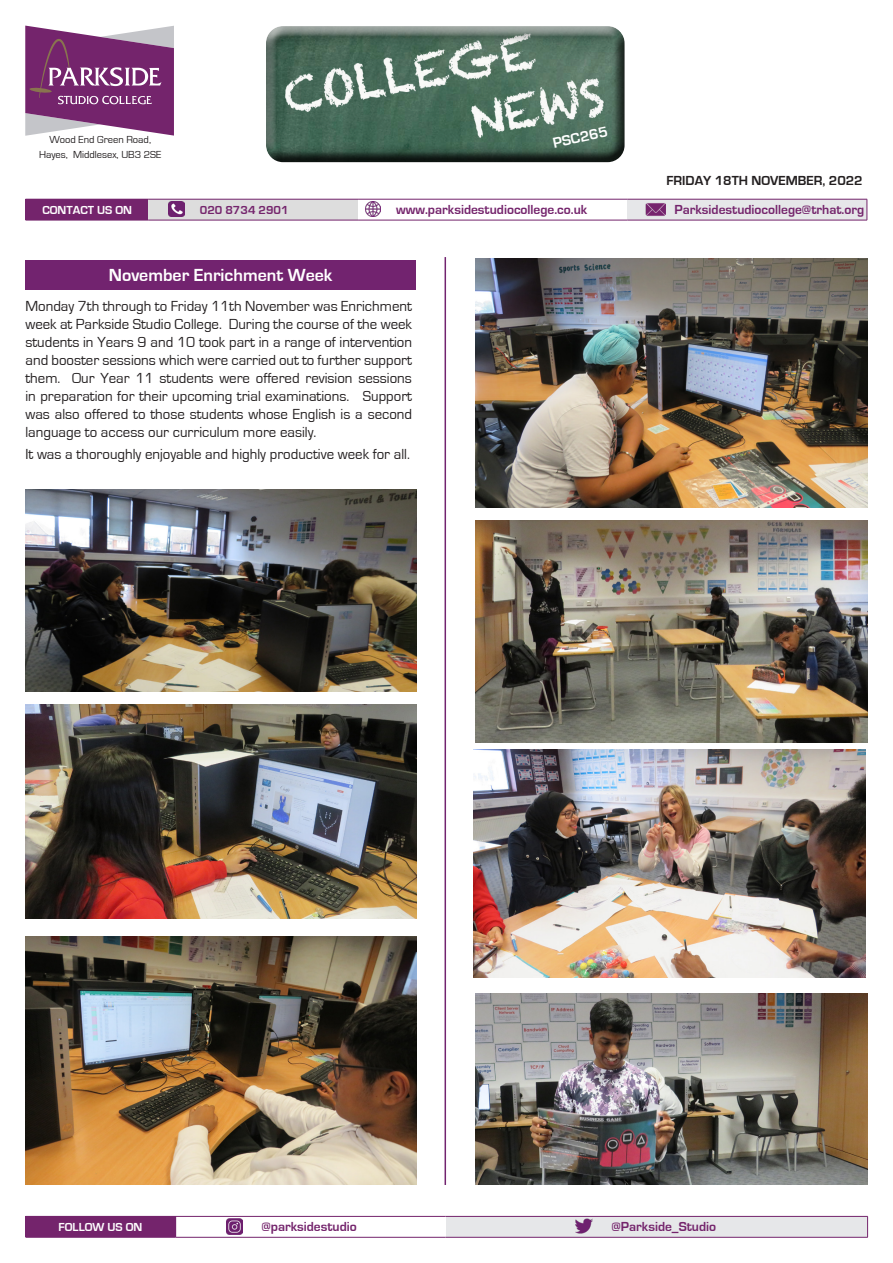
<style>
.page{position:relative;width:893px;height:1263px;background:#fff}
.page>*{position:absolute;margin:0;border:0;box-sizing:border-box;transform-origin:0 0}
.Paragraph_Style_2{font:700 18px "Eurostile";color:#fff}
.t1{font:15px/18px "Eurostile";color:#231f20;text-align:justify}
.t2{font:700 15px "Eurostile";color:#fff}
.t3{font:700 13.5px "Eurostile";color:#74246c}
.t4{font:700 13.5px "Eurostile";color:#231f20}
.t5{font:700 12px "Eurostile";color:#fff}
.t6{font:700 12px "Eurostile";color:#74246c}
.t7{font:10.5px/15px "Eurostile";color:#231f20;text-align:center}
</style>
<div class="page">
<hr style="left:445px;top:257px;width:1px;height:928px;background:#72236f">
<div style="left:26px;top:1216px;width:150px;height:21px;background:#74246c"></div>
<div style="left:446px;top:1216px;width:422px;height:21px;background:#e6e7e9"></div>
<hr style="left:176px;top:1216px;width:270px;height:1px;background:#74246c">
<hr style="left:176px;top:1237px;width:270px;height:1px;background:#74246c">
<hr style="left:446px;top:1216px;width:422px;height:1px;background:#74246c">
<svg style="left:867px;top:1216px;width:1px;height:21px"></svg>
<hr style="left:446px;top:1237px;width:422px;height:1px;background:#74246c">
<hr style="left:26px;top:1237px;width:150px;height:1px;background:#74246c">
<div style="left:263px;top:23px;width:362px;height:129px;background:#fff;opacity:.75"></div>
<div style="left:263px;top:30px;width:362px;height:133px;background:#231f20;opacity:.75"></div>
<svg style="left:25px;top:26px;width:149px;height:110px;background:#935a8d"></svg>
<div style="left:26px;top:199px;width:123px;height:21px;background:#74246c"></div>
<div style="left:149px;top:199px;width:209px;height:21px;background:#ddd"></div>
<div style="left:628px;top:199px;width:239px;height:21px;background:#e6e7e9"></div>
<hr style="left:26px;top:220px;width:123px;height:1px;background:#74246c">
<hr style="left:149px;top:199px;width:209px;height:1px;background:#74246c">
<hr style="left:149px;top:220px;width:209px;height:1px;background:#74246c">
<hr style="left:358px;top:199px;width:270px;height:1px;background:#74246c">
<hr style="left:358px;top:220px;width:270px;height:1px;background:#74246c">
<hr style="left:628px;top:199px;width:239px;height:1px;background:#74246c">
<svg style="left:867px;top:199px;width:1px;height:21px"></svg>
<hr style="left:628px;top:220px;width:239px;height:1px;background:#74246c">
<img style="left:646px;top:203px;width:19px;height:13px">
<img style="left:366px;top:202px;width:15px;height:15px">
<img style="left:168px;top:201px;width:16px;height:16px">
<img style="left:227px;top:1219px;width:16px;height:15px">
<img style="left:576px;top:1218px;width:17px;height:16px">
<div style="left:25px;top:260px;width:391px;height:30px;background:#72236f"></div>
<img style="left:475px;top:258px;width:392px;height:249px">
<img style="left:26px;top:936px;width:390px;height:249px">
<img style="left:26px;top:704px;width:390px;height:214px">
<img style="left:475px;top:521px;width:392px;height:221px">
<img style="left:25px;top:489px;width:391px;height:202px">
<img style="left:475px;top:993px;width:393px;height:192px">
<img style="left:473px;top:749px;width:393px;height:229px">
<p class="t7" style="left:39px;top:132px;width:124px">Wood End Green Road,<br>Hayes, Middlesex, UB3 2SE</p>
<p class="t2" style="left:551px;top:135px;width:57px;rotate:-12deg">PSC265</p>
<p class="t4" style="left:667px;top:173px;width:198px">FRIDAY 18TH NOVEMBER, 2022</p>
<p class="t5" style="left:42px;top:203px;width:91px">CONTACT US ON</p>
<p class="t6" style="left:200px;top:203px;width:90px">020 8734 2901</p>
<p class="t3" style="left:396px;top:202px;width:193px">www.parksidestudiocollege.co.uk</p>
<p class="t3" style="left:674px;top:202px;width:191px">Parksidestudiocollege@trhat.org</p>
<p class="Paragraph_Style_2" style="left:109px;top:265px;width:225px">November Enrichment Week</p>
<p class="t1" style="left:25px;top:297px;width:388px">Monday 7th through to Friday 11th November was Enrichment week at Parkside Studio College. During the course of the week students in Years 9 and 10 took part in a range of intervention and booster sessions which were carried out to further support them. Our Year 11 students were offered revision sessions in preparation for their upcoming trial examinations. Support was also offered to those students whose English is a second language to access our curriculum more easily.</p>
<p class="t1" style="left:25px;top:445px;width:386px">It was a thoroughly enjoyable and highly productive week for all.</p>
<p class="t5" style="left:59px;top:1220px;width:85px">FOLLOW US ON</p>
<p class="t3" style="left:261px;top:1219px;width:97px">@parksidestudio</p>
<p class="t3" style="left:611px;top:1219px;width:106px">@Parkside_Studio</p>
</div>
